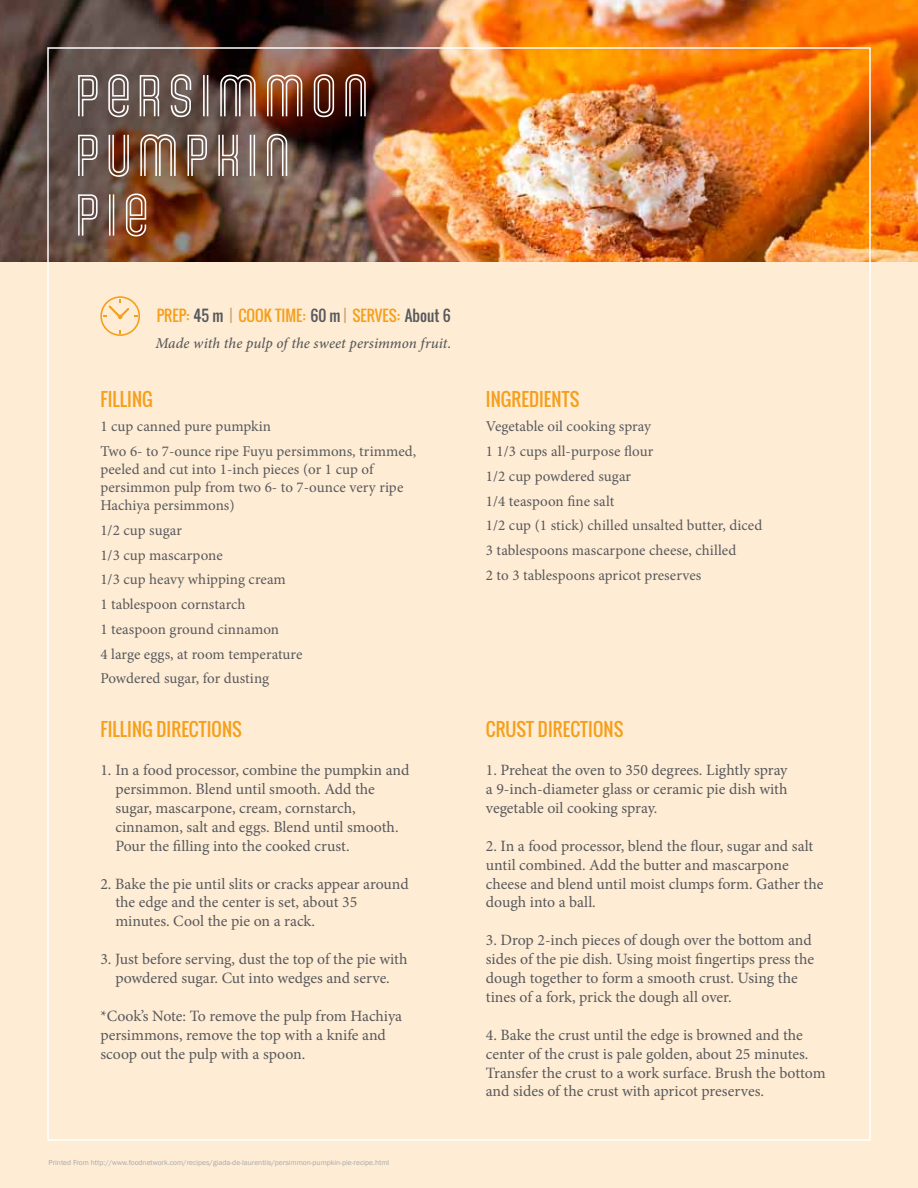
<style>
.page{position:relative;width:918px;height:1188px;background:#fff}
.page>*{position:absolute;margin:0;border:0;box-sizing:border-box;transform-origin:0 0}
.t1{font:57.3px/59.7px "Gala Biline";letter-spacing:.1em;color:#fff}
.t2{font:18px "Oswald";letter-spacing:.005em;color:#f59f1a}
.t3{font:15.75px/18.9px "Minion Pro";letter-spacing:-.005em;color:#58595b}
.t4{font:15px/24.8px "Minion Pro";letter-spacing:.005em;color:#58595b}
.t5{font:italic 500 15px "Minion Pro";letter-spacing:.005em;color:#58595b}
.t6{font:15px "Oswald";color:#f59f1a}
.t7{font:7.5px "Franklin Gothic";color:#a7a9ac}
.s1{color:#58595b}
.s2{color:#cda26f}
</style>
<div class="page">
<img style="left:0;top:0;width:918px;height:262px">
<div style="left:0;top:262px;width:918px;height:926px;background:#feecd5"></div>
<div style="left:63px;top:60px;width:318px;height:191px;background:#000;opacity:.18"></div>
<svg style="left:100px;top:296px;width:40px;height:40px"></svg>
<h1 class="t1" style="left:75px;top:65px;width:295px">PERSIMMON<br>PUMPKIN<br>PIE</h1>
<p class="t6" style="left:157px;top:304px;width:295px">PREP: <span class="s1">45 M</span> <span class="s2">|</span> COOK TIME: <span class="s1">60 M</span> <span class="s2">|</span> SERVES: <span class="s1">ABOUT 6</span></p>
<p class="t5" style="left:155px;top:333px;width:297px">Made with the pulp of the sweet persimmon fruit.</p>
<p class="t2" style="left:100px;top:385px;width:43px">FILLING</p>
<p class="t4" style="left:100px;top:414px;width:317px">1 cup canned pure pumpkin<br>Two 6- to 7-ounce ripe Fuyu persimmons, trimmed,</p>
<p class="t4" style="left:100px;top:460px;width:305px;line-height:18px">peeled and cut into 1-inch pieces (or 1 cup of persimmon pulp from two 6- to 7-ounce very ripe<br>Hachiya persimmons)</p>
<p class="t4" style="left:100px;top:518px;width:204px">1/2 cup sugar<br>1/3 cup mascarpone<br>1/3 cup heavy whipping cream<br>1 tablespoon cornstarch<br>1 teaspoon ground cinnamon<br>4 large eggs, at room temperature<br>Powdered sugar, for dusting</p>
<p class="t2" style="left:100px;top:716px;width:143px">FILLING DI RECTIO NS</p>
<p class="t3" style="left:115px;top:761px;width:295px;text-indent:-15px">1. In a food processor, combine the pumpkin and persimmon. Blend until smooth. Add the sugar, mascarpone, cream, cornstarch, cinnamon, salt and eggs. Blend until smooth.<br>Pour the filling into the cooked crust.</p>
<p class="t3" style="left:115px;top:874px;width:295px;text-indent:-15px">2. Bake the pie until slits or cracks appear around the edge and the center is set, about 35 minutes. Cool the pie on a rack.</p>
<p class="t3" style="left:100px;top:950px;width:309px;text-align:center">3. Just before serving, dust the top of the pie with powdered sugar. Cut into wedges and serve.</p>
<p class="t3" style="left:100px;top:1006px;width:303px">*Cook’s Note: To remove the pulp from Hachiya persimmons, remove the top with a knife and scoop out the pulp with a spoon.</p>
<p class="t7" style="left:49px;top:1157px;width:342px">Printed From http://www.foodnetwork.com/recipes/giada-de-laurentiis/persimmon-pumpkin-pie-recipe.html</p>
<p class="t2" style="left:486px;top:385px;width:95px">INGREDIENTS</p>
<p class="t4" style="left:486px;top:414px;width:278px">Vegetable oil cooking spray<br>1 1/3 cups all-purpose flour<br>1/2 cup powdered sugar<br>1/4 teaspoon fine salt<br>1/2 cup (1 stick) chilled unsalted butter, diced<br>3 tablespoons mascarpone cheese, chilled<br>2 to 3 tablespoons apricot preserves</p>
<p class="t2" style="left:486px;top:716px;width:139px">CRUST DI RECTIO NS</p>
<p class="t3" style="left:486px;top:761px;width:303px;text-align:justify">1. Preheat the oven to 350 degrees. Lightly spray a 9-inch-diameter glass or ceramic pie dish with vegetable oil cooking spray.</p>
<p class="t3" style="left:486px;top:836px;width:339px">2. In a food processor, blend the flour, sugar and salt until combined. Add the butter and mascarpone cheese and blend until moist clumps form. Gather the dough into a ball.</p>
<p class="t3" style="left:486px;top:931px;width:330px">3. Drop 2-inch pieces of dough over the bottom and sides of the pie dish. Using moist fingertips press the dough together to form a smooth crust. Using the tines of a fork, prick the dough all over.</p>
<p class="t3" style="left:486px;top:1025px;width:341px">4. Bake the crust until the edge is browned and the center of the crust is pale golden, about 25 minutes.<br>Transfer the crust to a work surface. Brush the bottom and sides of the crust with apricot preserves.</p>
</div>
